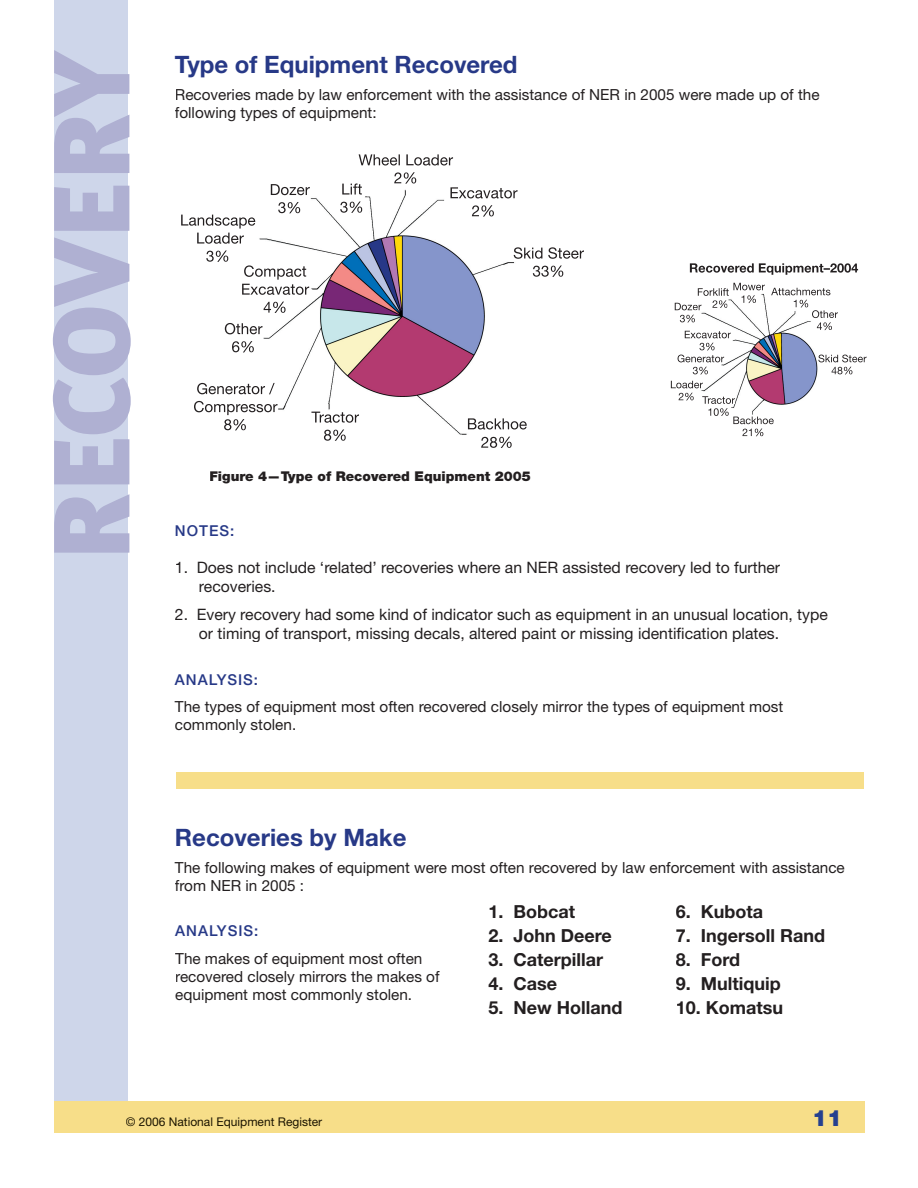
<style>
.page{position:relative;width:918px;height:1188px;background:#fff}
.page>*{position:absolute;margin:0;border:0;box-sizing:border-box;transform-origin:0 0}
.t1{font:900 108px "Meta Plus";letter-spacing:-.005em;color:#afb0d2}
.t2{font:700 24px "Helvetica Neue";color:#273987}
.t3{font:900 22.5px "Helvetica Neue";color:#25408f}
.t4{font:700 18px "Helvetica Neue";color:#231f20}
.t5{font:15.75px/18.9px "Helvetica Neue";color:#231f20}
.t6{font:15.3px/18.3px "Helvetica Neue";color:#231f20}
.t7{font:500 15px "Helvetica Neue";letter-spacing:.065em;color:#273987}
.t8{font:900 13.5px "Helvetica Neue";color:#231f20}
.t9{font:12px "Helvetica Neue";color:#1b1400}
</style>
<div class="page">
<div style="left:177px;top:772px;width:687px;height:16px;background:#f7de89"></div>
<div style="left:54px;top:0;width:74px;height:1133px;background:#ced6ea"></div>
<img style="left:181px;top:154px;width:686px;height:283px">
<div style="left:54px;top:1102px;width:811px;height:31px;background:#f7de89"></div>
<img style="left:690px;top:263px;width:64px;height:10px">
<img style="left:754px;top:263px;width:104px;height:12px">
<img style="left:733px;top:283px;width:23px;height:7px">
<svg style="left:756px;top:285px;width:9px;height:5px"></svg>
<img style="left:741px;top:295px;width:15px;height:8px">
<img style="left:678px;top:355px;width:46px;height:7px">
<img style="left:693px;top:367px;width:15px;height:7px">
<img style="left:675px;top:303px;width:17px;height:7px">
<img style="left:680px;top:315px;width:15px;height:7px">
<img style="left:698px;top:288px;width:22px;height:8px">
<svg style="left:721px;top:288px;width:8px;height:8px"></svg>
<img style="left:698px;top:300px;width:30px;height:8px">
<svg style="left:693px;top:305px;width:9px;height:5px"></svg>
<img style="left:671px;top:381px;width:32px;height:7px">
<img style="left:679px;top:393px;width:15px;height:7px">
<img style="left:685px;top:331px;width:46px;height:7px">
<img style="left:700px;top:343px;width:15px;height:7px">
<img style="left:812px;top:310px;width:26px;height:8px">
<img style="left:817px;top:322px;width:15px;height:8px">
<img style="left:733px;top:417px;width:41px;height:7px">
<img style="left:742px;top:428px;width:21px;height:8px">
<img style="left:771px;top:288px;width:59px;height:7px">
<img style="left:794px;top:300px;width:14px;height:7px">
<img style="left:818px;top:355px;width:45px;height:7px">
<svg style="left:864px;top:357px;width:3px;height:5px"></svg>
<img style="left:832px;top:367px;width:20px;height:7px">
<img style="left:702px;top:396px;width:33px;height:8px">
<img style="left:708px;top:408px;width:21px;height:8px">
<img style="left:197px;top:383px;width:78px;height:11px">
<img style="left:194px;top:401px;width:84px;height:14px">
<img style="left:224px;top:419px;width:22px;height:11px">
<img style="left:271px;top:184px;width:25px;height:11px">
<svg style="left:297px;top:187px;width:13px;height:8px"></svg>
<img style="left:278px;top:202px;width:22px;height:11px">
<img style="left:342px;top:183px;width:20px;height:12px">
<img style="left:340px;top:201px;width:22px;height:12px">
<img style="left:181px;top:215px;width:74px;height:14px">
<img style="left:192px;top:233px;width:52px;height:11px">
<img style="left:206px;top:250px;width:22px;height:12px">
<img style="left:450px;top:187px;width:68px;height:11px">
<img style="left:472px;top:205px;width:22px;height:12px">
<img style="left:225px;top:323px;width:37px;height:11px">
<img style="left:232px;top:341px;width:22px;height:11px">
<img style="left:468px;top:418px;width:59px;height:12px">
<img style="left:481px;top:437px;width:31px;height:11px">
<img style="left:514px;top:247px;width:65px;height:12px">
<svg style="left:580px;top:250px;width:4px;height:9px"></svg>
<img style="left:533px;top:265px;width:30px;height:12px">
<img style="left:311px;top:412px;width:48px;height:11px">
<img style="left:324px;top:429px;width:22px;height:12px">
<img style="left:359px;top:154px;width:41px;height:12px">
<img style="left:406px;top:154px;width:47px;height:12px">
<img style="left:394px;top:172px;width:22px;height:12px">
<img style="left:244px;top:265px;width:62px;height:15px">
<img style="left:242px;top:284px;width:67px;height:11px">
<img style="left:264px;top:302px;width:22px;height:11px">
<h1 class="t1" style="left:29px;top:561px;width:515px;rotate:-90deg">RECOVERY</h1>
<h2 class="t2" style="left:175px;top:49px;width:344px">Type of Equipment Recovered</h2>
<p class="t6" style="left:175px;top:85px;width:646px">Recoveries made by law enforcement with the assistance of NER in 2005 were made up of the following types of equipment:</p>
<p class="t8" style="left:209px;top:468px;width:323px">Figure 4—Type of Recovered Equipment 2005</p>
<p class="t7" style="left:175px;top:522px;width:61px">NOTES:</p>
<p class="t5" style="left:199px;top:558px;width:583px;text-indent:-24px">1. Does not include ‘related’ recoveries where an NER assisted recovery led to further recoveries.</p>
<p class="t5" style="left:199px;top:605px;width:630px;text-indent:-24px">2. Every recovery had some kind of indicator such as equipment in an unusual location, type or timing of transport, missing decals, altered paint or missing identification plates.</p>
<p class="t7" style="left:175px;top:670px;width:85px">ANALYSIS:</p>
<p class="t6" style="left:175px;top:697px;width:610px">The types of equipment most often recovered closely mirror the types of equipment most commonly stolen.</p>
<h2 class="t2" style="left:175px;top:822px;width:233px">Recoveries by Make</h2>
<p class="t6" style="left:175px;top:858px;width:671px">The following makes of equipment were most often recovered by law enforcement with assistance from NER in 2005 :</p>
<p class="t4" style="left:488px;top:901px;width:88px">1. Bobcat</p>
<p class="t4" style="left:488px;top:925px;width:125px">2. John Deere</p>
<p class="t4" style="left:488px;top:949px;width:116px">3. Caterpillar</p>
<p class="t4" style="left:488px;top:973px;width:70px">4. Case</p>
<p class="t4" style="left:488px;top:997px;width:135px">5. New Holland</p>
<p class="t4" style="left:676px;top:900px;width:89px">6. Kubota</p>
<p class="t4" style="left:676px;top:924px;width:151px">7. Ingersoll Rand</p>
<p class="t4" style="left:676px;top:948px;width:66px">8. Ford</p>
<p class="t4" style="left:676px;top:972px;width:106px">9. Multiquip</p>
<p class="t4" style="left:676px;top:996px;width:109px">10. Komatsu</p>
<p class="t7" style="left:175px;top:922px;width:85px">ANALYSIS:</p>
<p class="t6" style="left:175px;top:949px;width:266px">The makes of equipment most often recovered closely mirrors the makes of equipment most commonly stolen.</p>
<p class="t9" style="left:126px;top:1115px;width:198px">© 2006 National Equipment Register</p>
<h3 class="t3" style="left:812px;top:1104px;width:32px">11</h3>
</div>
